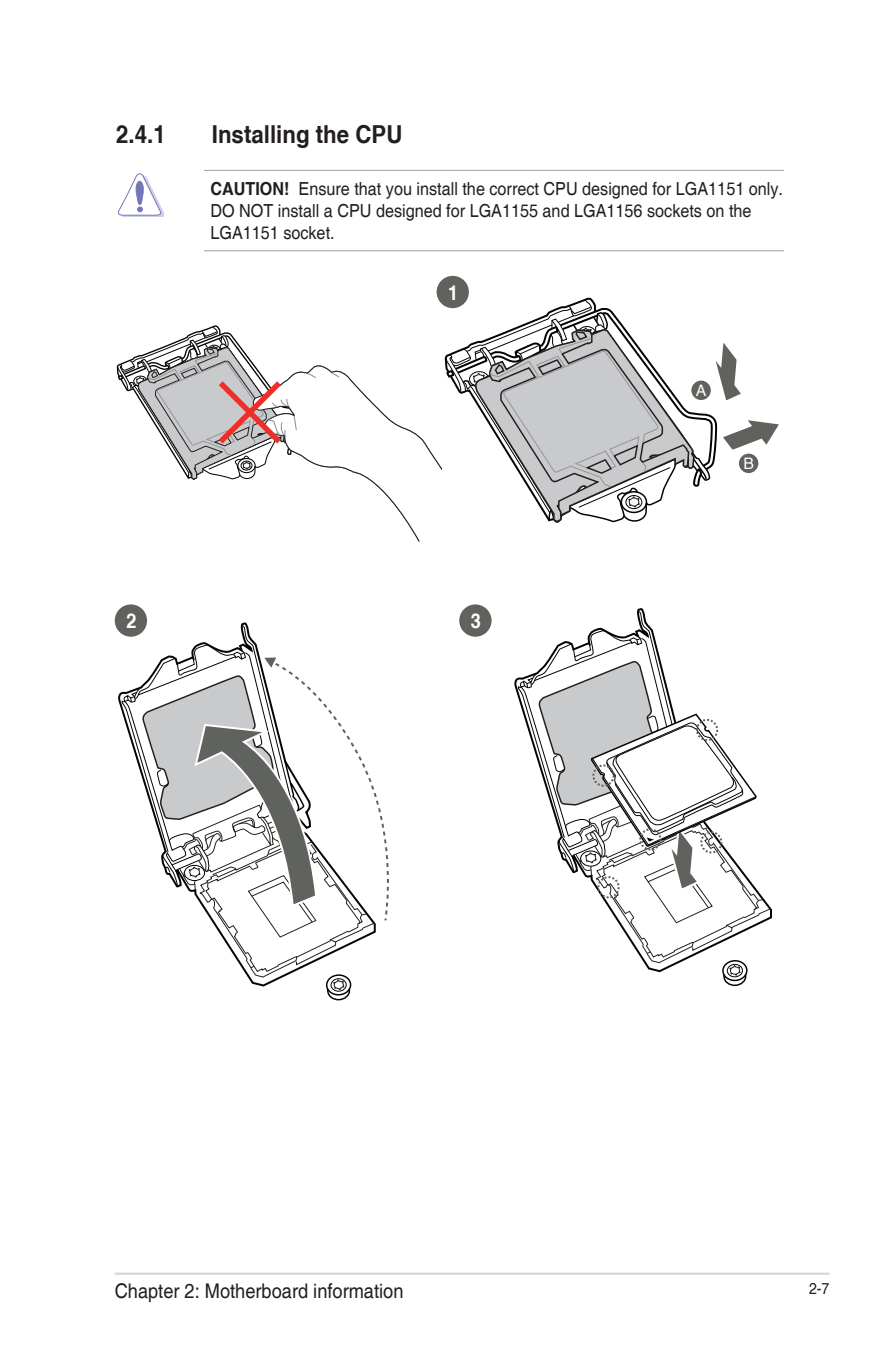
<style>
.page{position:relative;width:893px;height:1346px;background:#fff}
.page>*{position:absolute;margin:0;border:0;box-sizing:border-box;transform-origin:0 0}
.t1{font:700 24.75px "Helvetica cyr";color:#231f20;scale:.9 1}
.t2{font:20.25px "Helvetica";color:#231f20;scale:.9 1}
.t3{font:700 20.25px "Helvetica cyr";color:#fff;scale:.9 1}
.t4{font:18px/21.6px "Helvetica";color:#231f20;scale:.9 1}
.t5{font:15.75px "Helvetica";color:#231f20;scale:.9 1}
.t6{font:15.75px "Helvetica";color:#fff}
.s1{font-family:"Helvetica cyr";font-weight:700}
</style>
<div class="page">
<hr style="left:115px;top:1272px;width:714px;height:3px;background:#d8d8d8">
<svg style="left:121px;top:625px;width:268px;height:376px"></svg>
<div style="left:438px;top:277px;width:30px;height:30px;background:#5f625d;border-radius:50%"></div>
<div style="left:437px;top:276px;width:32px;height:32px;border:2px solid #5f625d;border-radius:50%"></div>
<svg style="left:116px;top:295px;width:663px;height:247px"></svg>
<svg style="left:517px;top:610px;width:254px;height:376px"></svg>
<div style="left:696px;top:719px;width:22px;height:22px;border:2px dashed #60625e;border-radius:50%"></div>
<div style="left:592px;top:764px;width:23px;height:23px;border:2px dashed #60625e;border-radius:50%"></div>
<div style="left:639px;top:828px;width:22px;height:22px;border:2px dashed #60625e;border-radius:50%"></div>
<div style="left:116px;top:605px;width:30px;height:30px;background:#5f625d;border-radius:50%"></div>
<div style="left:115px;top:604px;width:32px;height:33px;border:2px solid #5f625d;border-radius:50%"></div>
<div style="left:460px;top:605px;width:30px;height:30px;background:#5f625d;border-radius:50%"></div>
<div style="left:459px;top:604px;width:33px;height:33px;border:2px solid #5f625d;border-radius:50%"></div>
<svg style="left:117px;top:173px;width:47px;height:44px"></svg>
<hr style="left:204px;top:170px;width:580px;height:1px;background:#a8a9ad">
<hr style="left:204px;top:250px;width:580px;height:1px;background:#a8a9ad">
<h1 class="t1" style="left:116px;top:121px;width:57px">2.4.1</h1>
<h1 class="t1" style="left:212px;top:121px;width:213px">Installing the CPU</h1>
<p class="t4" style="left:210px;top:179px;width:638px"><span class="s1">CAUTION!</span> Ensure that you install the correct CPU designed for LGA1151 only.<br>DO NOT install a CPU designed for LGA1155 and LGA1156 sockets on the<br>LGA1151 socket.</p>
<p class="t3" style="left:448px;top:281px;width:13px">1</p>
<p class="t3" style="left:126px;top:610px;width:13px">2</p>
<p class="t3" style="left:471px;top:610px;width:13px">3</p>
<p class="t6" style="left:696px;top:378px;width:12px">A</p>
<p class="t6" style="left:743px;top:451px;width:12px">B</p>
<p class="t2" style="left:115px;top:1279px;width:322px">Chapter 2: Motherboard information</p>
<p class="t5" style="left:809px;top:1279px;width:24px">2-7</p>
</div>
